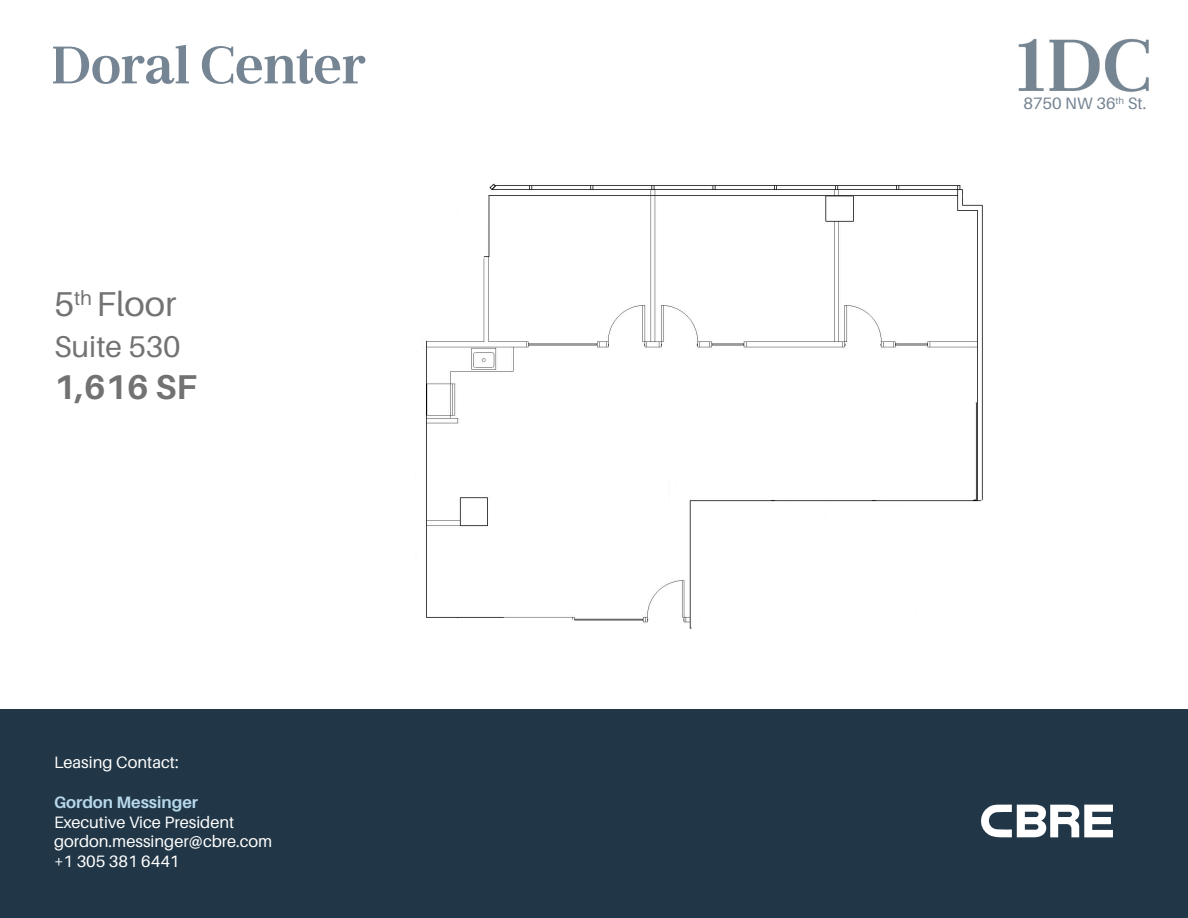
<style>
.page{position:relative;width:1188px;height:918px;background:#fff}
.page>*{position:absolute;margin:0;border:0;box-sizing:border-box;transform-origin:0 0}
.t1{font:34.5px "Aileron";color:#717271}
.t2{font:700 34.5px "Aileron";color:#717271}
.t3{font:30px "Aileron";color:#717271}
.t4{font:16.5px/19.8px "Aileron";color:#fff}
.t5{font:700 16.5px "Aileron";color:#b7d7eb}
.t6{font:16.5px "Aileron";color:#758492}
</style>
<div class="page">
<div style="left:0;top:709px;width:1188px;height:209px;background:#213646"></div>
<img style="left:1018px;top:38px;width:131px;height:54px">
<svg style="left:53px;top:45px;width:136px;height:39px"></svg>
<svg style="left:202px;top:46px;width:163px;height:38px"></svg>
<svg style="left:981px;top:805px;width:132px;height:32px"></svg>
<img style="left:426px;top:183px;width:557px;height:446px">
<p class="t1" style="left:54px;top:285px;width:124px">5<sup>th</sup> Floor</p>
<p class="t3" style="left:54px;top:331px;width:128px">Suite 530</p>
<p class="t2" style="left:54px;top:368px;width:144px">1,616 SF</p>
<p class="t4" style="left:54px;top:753px;width:126px">Leasing Contact:</p>
<p class="t5" style="left:54px;top:793px;width:146px">Gordon Messinger</p>
<p class="t4" style="left:54px;top:812px;width:220px">Executive Vice President gordon.messinger@cbre.com +1 305 381 6441</p>
<p class="t6" style="left:1023px;top:95px;width:124px">8750 NW 36<sup>th</sup> St.</p>
</div>
